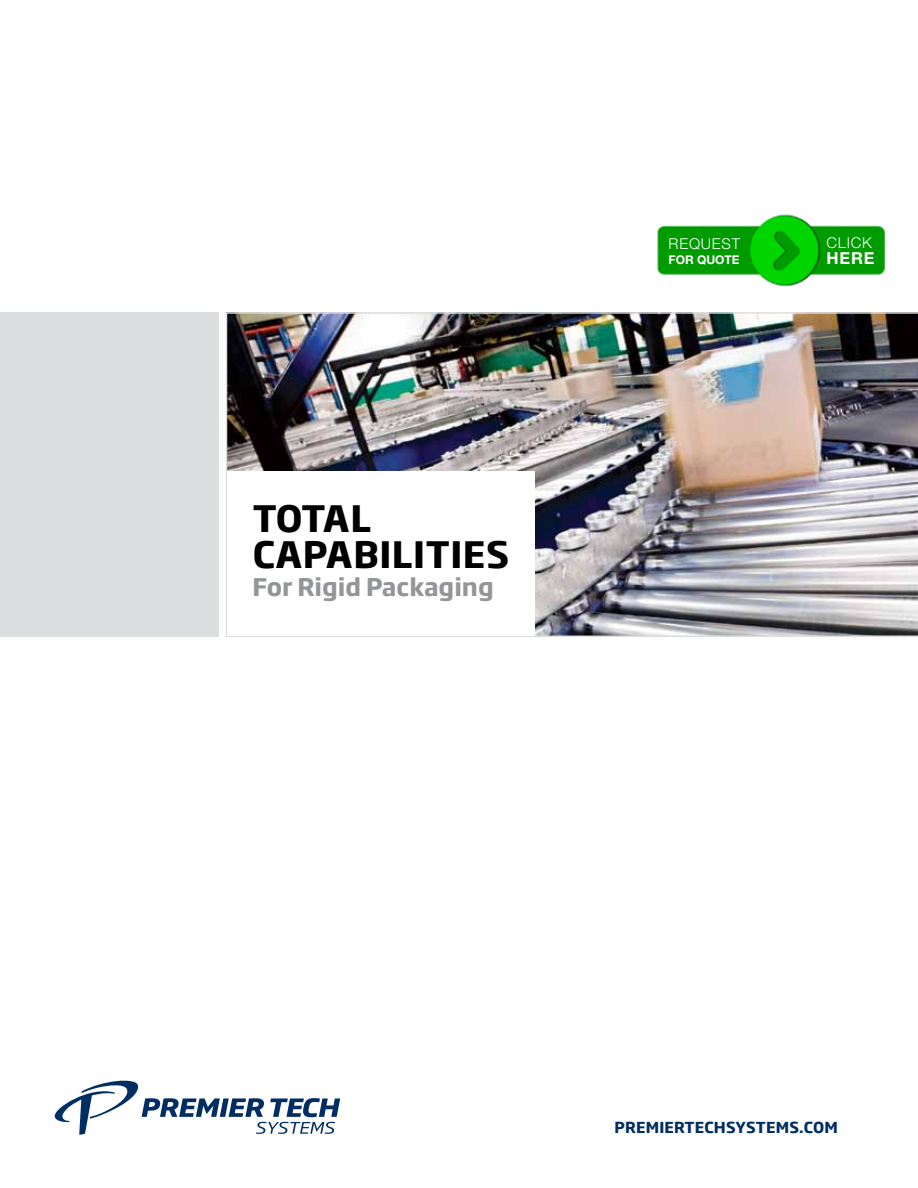
<style>
.page{position:relative;width:918px;height:1188px;background:#fff}
.page>*{position:absolute;margin:0;border:0;box-sizing:border-box;transform-origin:0 0}
.t1{font:700 36px/36px "Soho Gothic Pro";letter-spacing:.015em;color:#000}
.t2{font:700 24px "Soho Gothic Pro";color:#939598}
.t3{font:700 16.5px "Helvetica Neue LT Std";color:#fff}
.t4{font:700 15px "Soho Gothic Pro";letter-spacing:.015em;color:#002d62}
.t5{font:300 15px "Helvetica Neue LT Std";letter-spacing:.05em;color:#fff}
.t6{font:700 12px "Helvetica Neue LT Std";color:#fff}
</style>
<div class="page">
<svg style="left:55px;top:1081px;width:285px;height:54px"></svg>
<img style="left:226px;top:312px;width:692px;height:325px">
<div style="left:227px;top:471px;width:308px;height:165px;background:#fff"></div>
<div style="left:0;top:312px;width:219px;height:325px;background:#dcddde"></div>
<img style="left:657px;top:214px;width:229px;height:73px">
<h1 class="t1" style="left:253px;top:498px;width:180px">TOTAL<br>CAPABILITIES</h1>
<h2 class="t2" style="left:253px;top:568px;width:243px">FOR RIGID PACKAGING</h2>
<p class="t5" style="left:669px;top:234px;width:73px">REQUEST</p>
<p class="t6" style="left:669px;top:252px;width:73px">FOR QUOTE</p>
<p class="t5" style="left:827px;top:233px;width:47px">CLICK</p>
<p class="t3" style="left:827px;top:248px;width:49px">HERE</p>
<p class="t4" style="left:615px;top:1116px;width:223px">PREMIERTECHSYSTEMS.COM</p>
</div>
